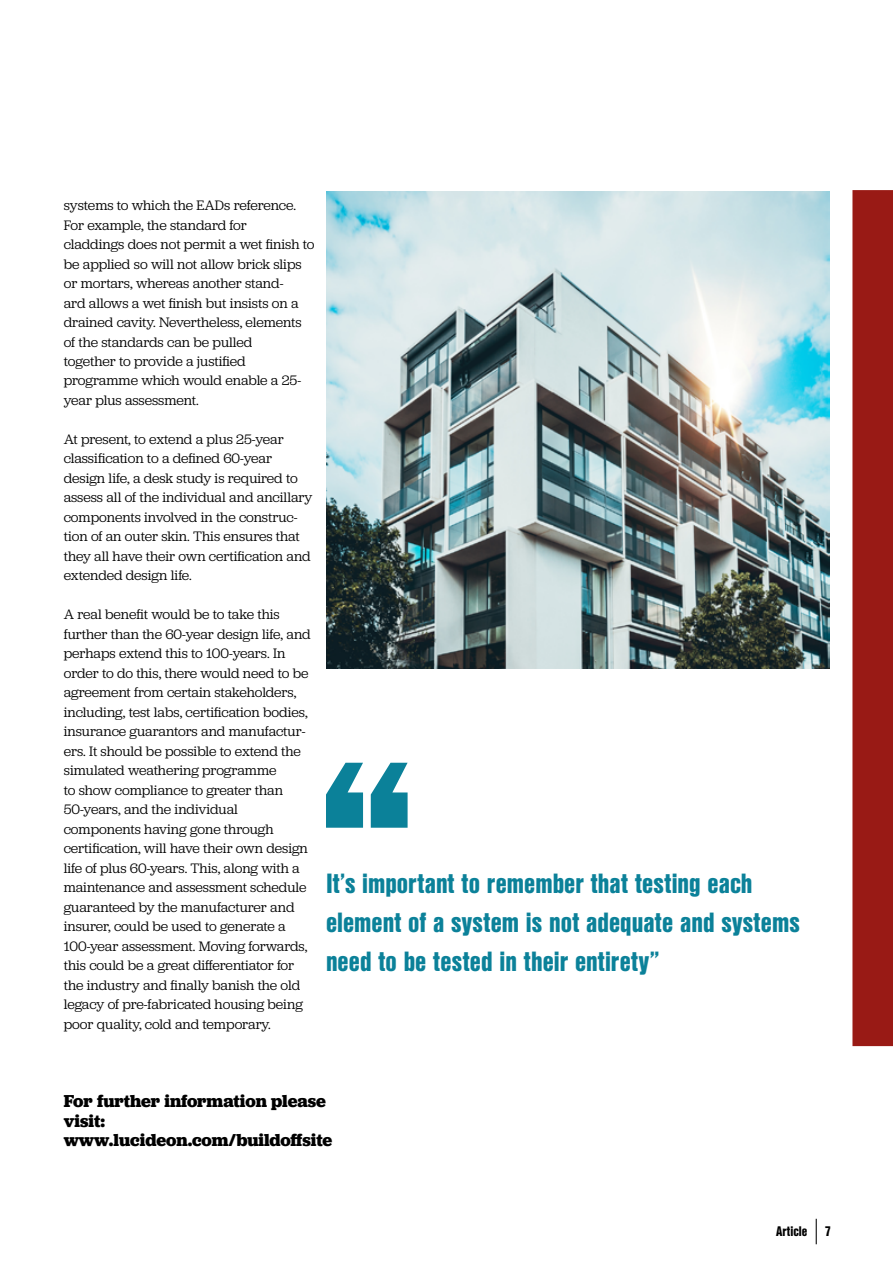
<style>
.page{position:relative;width:893px;height:1263px;background:#fff}
.page>*{position:absolute;margin:0;border:0;box-sizing:border-box;transform-origin:0 0}
.t1{font:900 27px/39px "Nimbus San Con L";color:#0b8199}
.t2{font:700 18px/19.5px "Jubilat";letter-spacing:-.005em;color:#000}
.t3{font:14.25px/19.5px "Jubilat";color:#000}
.t4{font:900 13.5px "Nimbus San Con L";color:#000}
</style>
<div class="page">
<img style="left:326px;top:191px;width:503px;height:478px">
<svg style="left:326px;top:763px;width:82px;height:65px"></svg>
<svg style="left:816px;top:1219px;width:1px;height:25px"></svg>
<div style="left:852px;top:190px;width:41px;height:856px;background:#991a15"></div>
<p class="t3" style="left:64px;top:195px;width:252px">systems to which the EADs reference.<br>For example, the standard for<br>claddings does not permit a wet finish to be applied so will not allow brick slips or mortars, whereas another stand-<br>ard allows a wet finish but insists on a drained cavity. Nevertheless, elements of the standards can be pulled<br>together to provide a justified programme which would enable a 25- year plus assessment.</p>
<p class="t3" style="left:64px;top:429px;width:250px">At present, to extend a plus 25-year classification to a defined 60-year design life, a desk study is required to assess all of the individual and ancillary components involved in the construc&shy;tion of an outer skin. This ensures that they all have their own certification and extended design life.</p>
<p class="t3" style="left:64px;top:604px;width:248px">A real benefit would be to take this further than the 60-year design life, and perhaps extend this to 100-years. In order to do this, there would need to be agreement from certain stakeholders, including, test labs, certification bodies, insurance guarantors and manufactur&shy;ers. It should be possible to extend the simulated weathering programme<br>to show compliance to greater than 50-years, and the individual components having gone through certification, will have their own design life of plus 60-years. This, along with a maintenance and assessment schedule guaranteed by the manufacturer and insurer, could be used to generate a 100-year assessment. Moving forwards, this could be a great differentiator for the industry and finally banish the old legacy of pre-fabricated housing being poor quality, cold and temporary.</p>
<h1 class="t1" style="left:326px;top:862px;width:475px">It’s important to remember that testing each element of a system is not adequate and systems need to be tested in their entirety”</h1>
<p class="t2" style="left:64px;top:1091px;width:270px">For further information please visit: www.lucideon.com/buildoffsite</p>
<p class="t4" style="left:776px;top:1221px;width:33px">Article</p>
<p class="t4" style="left:825px;top:1221px;width:8px">7</p>
</div>
